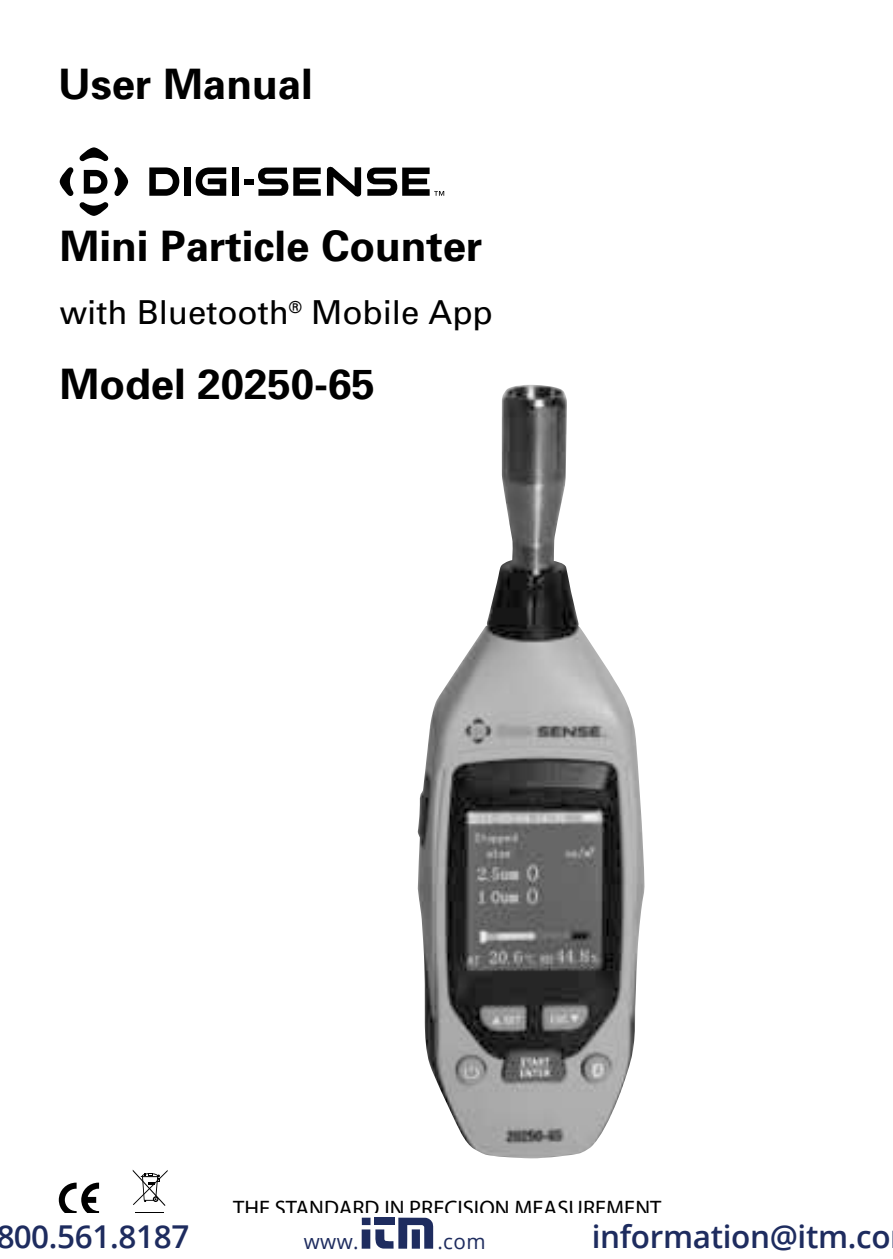
<style>
.page{position:relative;width:893px;height:1259px;background:#fff}
.page>*{position:absolute;margin:0;border:0;box-sizing:border-box;transform-origin:0 0}
.t1{font:700 42px "Univers";color:#000}
.t2{font:33px "Univers";color:#000}
.t3{font:600 31.5px "Open Sans";letter-spacing:-.01em;color:#1e2c5f}
.t4{font:22.5px "Myriad Pro";color:#000}
.t5{font:20.7px "Open Sans";letter-spacing:.02em;color:#1e2c5f}
</style>
<div class="page">
<svg style="left:59px;top:1182px;width:40px;height:31px"></svg>
<svg style="left:114px;top:167px;width:14px;height:29px"></svg>
<svg style="left:60px;top:167px;width:14px;height:29px"></svg>
<svg style="left:79px;top:202px;width:30px;height:14px"></svg>
<svg style="left:79px;top:147px;width:30px;height:14px"></svg>
<svg style="left:149px;top:167px;width:30px;height:29px"></svg>
<div style="left:184px;top:167px;width:7px;height:29px;background:#000"></div>
<div style="left:232px;top:167px;width:7px;height:29px;background:#000"></div>
<svg style="left:196px;top:167px;width:30px;height:29px"></svg>
<div style="left:244px;top:179px;width:10px;height:5px;background:#000"></div>
<svg style="left:84px;top:170px;width:23px;height:24px"></svg>
<svg style="left:258px;top:166px;width:103px;height:31px"></svg>
<svg style="left:367px;top:168px;width:77px;height:28px"></svg>
<img style="left:417px;top:385px;width:227px;height:773px">
<div style="left:135px;top:1212px;width:29px;height:8px;background:#000"></div>
<svg style="left:133px;top:1170px;width:35px;height:36px"></svg>
<div style="left:0;top:1213px;width:893px;height:46px;background:#fff"></div>
<div style="left:362px;top:1217px;width:8px;height:8px;background:#1e2c5f"></div>
<div style="left:374px;top:1217px;width:21px;height:8px;background:#1e2c5f"></div>
<div style="left:362px;top:1229px;width:8px;height:19px;background:#1e2c5f"></div>
<svg style="left:375px;top:1217px;width:58px;height:31px"></svg>
<p class="t1" style="left:58px;top:59px;width:256px">User Manual</p>
<p class="t1" style="left:60px;top:221px;width:424px">Mini Particle Counter</p>
<p class="t2" style="left:60px;top:293px;width:435px">with Bluetooth<sup>®</sup> Mobile App</p>
<p class="t1" style="left:60px;top:359px;width:317px">Model 20250-65</p>
<p class="t3" style="left:-4px;top:1215px;width:195px">800.561.8187</p>
<p class="t4" style="left:233px;top:1194px;width:430px">THE STANDARD IN PRECISION MEASUREMENT</p>
<p class="t5" style="left:304px;top:1227px;width:56px">www.</p>
<p class="t5" style="left:437px;top:1227px;width:50px">.com</p>
<p class="t3" style="left:592px;top:1215px;width:300px">information@itm.co</p>
</div>
